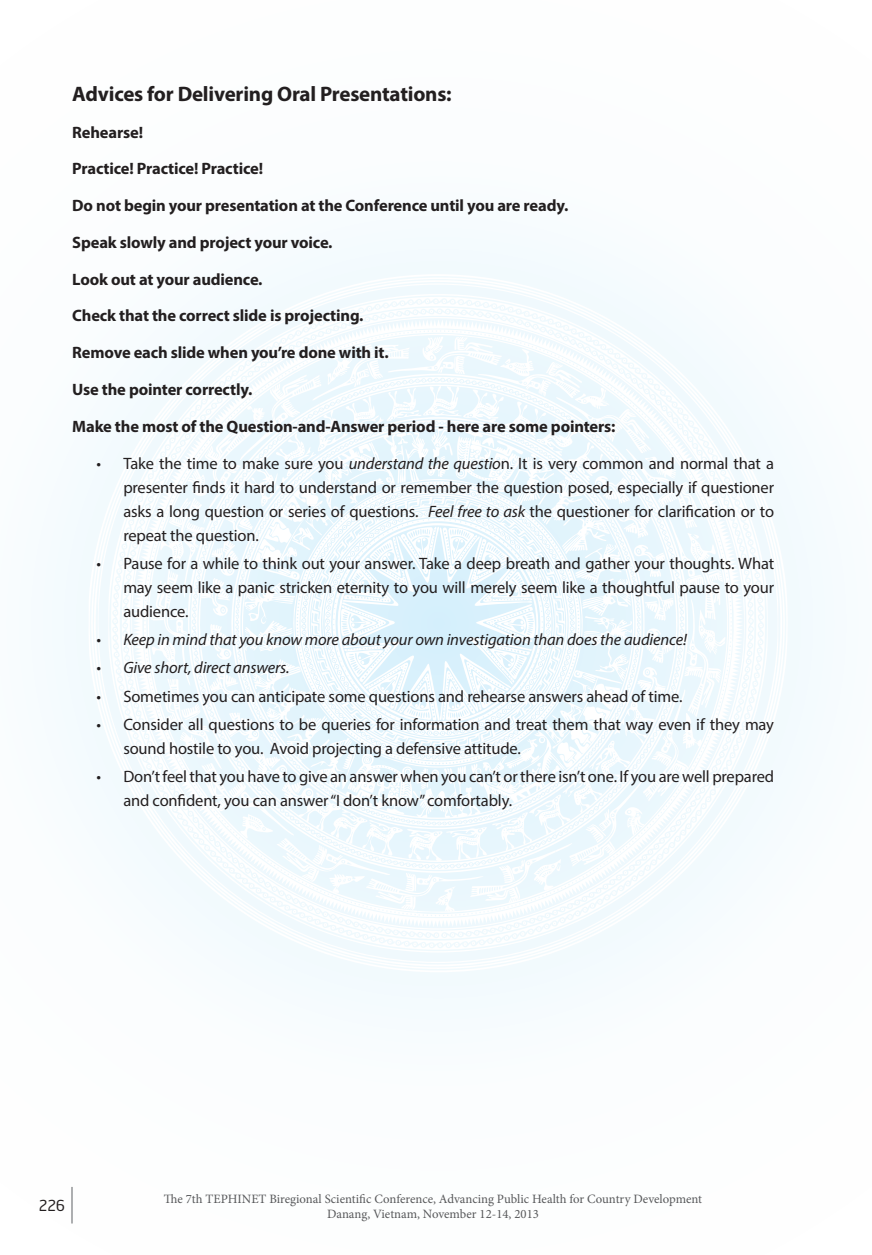
<style>
.page{position:relative;width:872px;height:1255px;background:#fff}
.page>*{position:absolute;margin:0;border:0;box-sizing:border-box;transform-origin:0 0}
.t1{font:700 21px "Myriad Pro";letter-spacing:-.01em;color:#231f20}
.t2{font:16.5px/24px "Myriad Pro";letter-spacing:-.01em;color:#231f20;text-align:justify}
.t3{font:700 16.5px "Myriad Pro";letter-spacing:-.01em;color:#231f20}
.t4{font:italic 16.5px "Myriad Pro";letter-spacing:-.01em;color:#231f20}
.t5{font:15px "UTM Neo Sans Intel";color:#231f20}
.t6{font:12.75px/15.3px "Minion Pro";color:#57585a;text-align:center}
.s1{font-style:italic}
</style>
<div class="page">
<svg style="left:84px;top:274px;width:707px;height:698px;fill:#f4fbfe"></svg>
<svg style="left:138px;top:462px;width:601px;height:51px;fill:#f1fafd"></svg>
<svg style="left:317px;top:504px;width:241px;height:9px"></svg>
<svg style="left:136px;top:740px;width:602px;height:130px;fill:#f2fafd"></svg>
<svg style="left:318px;top:355px;width:238px;height:149px"></svg>
<svg style="left:119px;top:513px;width:638px;height:102px"></svg>
<svg style="left:112px;top:615px;width:651px;height:123px"></svg>
<svg style="left:319px;top:738px;width:237px;height:131px"></svg>
<hr style="left:71px;top:1186px;width:2px;height:37px;background:#939598">
<p class="t1" style="left:72px;top:80px;width:381px">Advices for Delivering Oral Presentations:</p>
<p class="t3" style="left:72px;top:121px;width:72px">Rehearse!</p>
<p class="t3" style="left:72px;top:158px;width:192px">Practice! Practice! Practice!</p>
<p class="t3" style="left:72px;top:195px;width:497px">Do not begin your presentation at the Conference until you are ready.</p>
<p class="t3" style="left:72px;top:231px;width:262px">Speak slowly and project your voice.</p>
<p class="t3" style="left:72px;top:268px;width:192px">Look out at your audience.</p>
<p class="t3" style="left:72px;top:305px;width:293px">Check that the correct slide is projecting.</p>
<p class="t3" style="left:72px;top:342px;width:318px">Remove each slide when you’re done with it.</p>
<p class="t3" style="left:72px;top:379px;width:182px">Use the pointer correctly.</p>
<p class="t3" style="left:72px;top:415px;width:545px">Make the most of the Question-and-Answer period - here are some pointers:</p>
<p class="t2" style="left:123px;top:451px;width:652px;text-indent:-27px">• Take the time to make sure you <span class="s1">understand the questio</span>n. It is very common and normal that a presenter finds it hard to understand or remember the question posed, especially if questioner asks a long question or series of questions. <span class="s1">Feel free to ask</span> the questioner for clarification or to repeat the question.</p>
<p class="t2" style="left:123px;top:551px;width:652px;text-indent:-27px">• Pause for a while to think out your answer. Take a deep breath and gather your thoughts. What may seem like a panic stricken eternity to you will merely seem like a thoughtful pause to your audience.</p>
<p class="t4" style="left:96px;top:629px;width:592px">• Keep in mind that you know more about your own investigation than does the audience!</p>
<p class="t4" style="left:96px;top:657px;width:195px">• Give short, direct answers.</p>
<p class="t2" style="left:96px;top:684px;width:587px">• Sometimes you can anticipate some questions and rehearse answers ahead of time.</p>
<p class="t2" style="left:123px;top:712px;width:652px;text-indent:-27px">• Consider all questions to be queries for information and treat them that way even if they may sound hostile to you. Avoid projecting a defensive attitude.</p>
<p class="t2" style="left:123px;top:764px;width:652px;text-indent:-27px">• Don’t feel that you have to give an answer when you can’t or there isn’t one. If you are well prepared and confident, you can answer “I don’t know” comfortably.</p>
<p class="t5" style="left:39px;top:1193px;width:28px">226</p>
<p class="t6" style="left:164px;top:1190px;width:540px">The 7th TEPHINET Biregional Scientific Conference, Advancing Public Health for Country Development<br>Danang, Vietnam, November 12-14, 2013</p>
</div>
